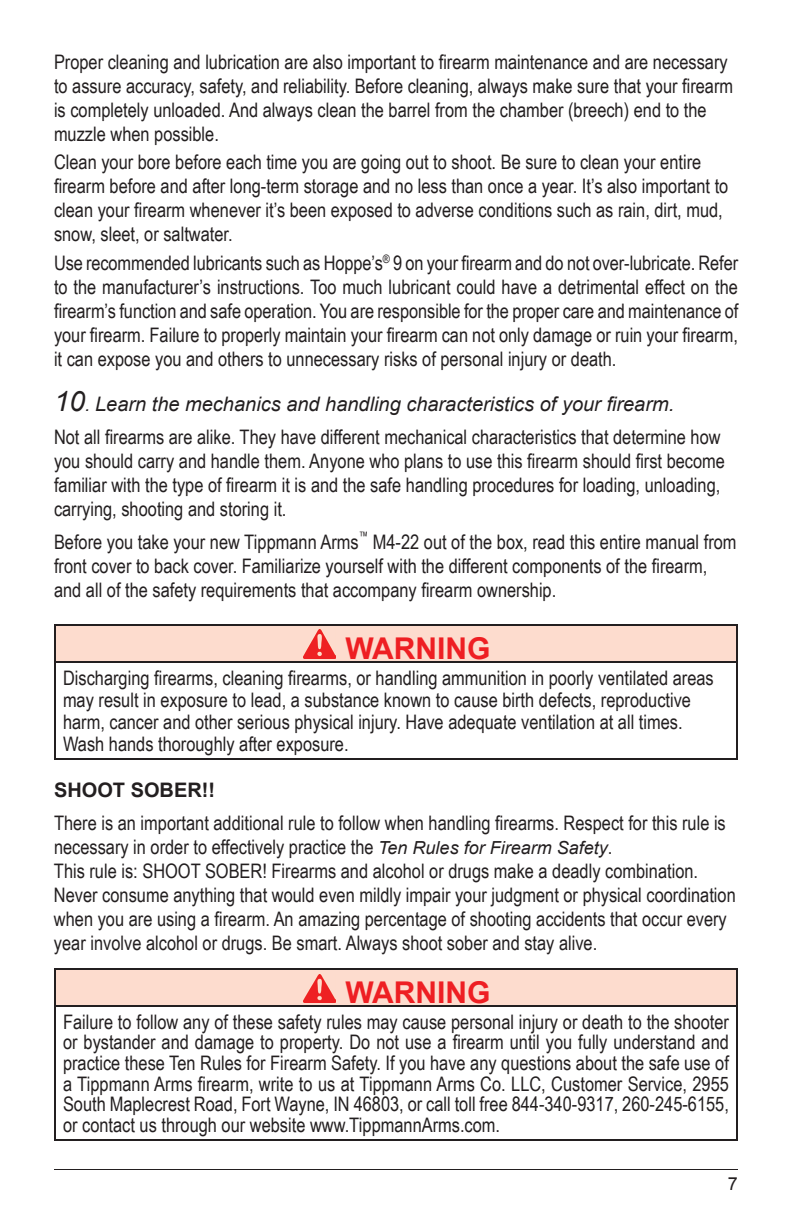
<style>
.page{position:relative;width:792px;height:1224px;background:#fff}
.page>*{position:absolute;margin:0;border:0;box-sizing:border-box;transform-origin:0 0}
.t1{font:700 30px "Arial";color:#ee1f23}
.t2{font:20px/24px "Arial Narrow";color:#231f20}
.t3{font:italic 20px "Arial";color:#231f20}
.t4{font:700 20px "Arial";color:#231f20}
.t5{font:18px "Arial";color:#231f20}
.s1{font-size:28px}
.s2{font-size:18px}
.s3{font-family:"Arial";font-style:italic;font-size:18px}
</style>
<div class="page">
<hr style="left:54px;top:1170px;width:684px;height:1px;background:#231f20">
<div style="left:55px;top:625px;width:682px;height:37px;background:#fddcce"></div>
<hr style="left:54px;top:624px;width:684px;height:2px;background:#231f20">
<hr style="left:54px;top:626px;width:2px;height:35px;background:#231f20">
<hr style="left:736px;top:626px;width:2px;height:35px;background:#231f20">
<hr style="left:54px;top:661px;width:684px;height:2px;background:#231f20">
<hr style="left:54px;top:663px;width:2px;height:95px;background:#231f20">
<hr style="left:736px;top:663px;width:2px;height:95px;background:#231f20">
<hr style="left:54px;top:758px;width:684px;height:2px;background:#231f20">
<img style="left:304px;top:630px;width:31px;height:29px">
<div style="left:55px;top:969px;width:682px;height:37px;background:#fddcce"></div>
<hr style="left:54px;top:968px;width:684px;height:2px;background:#231f20">
<hr style="left:54px;top:970px;width:2px;height:35px;background:#231f20">
<hr style="left:736px;top:970px;width:2px;height:35px;background:#231f20">
<hr style="left:54px;top:1005px;width:684px;height:2px;background:#231f20">
<hr style="left:54px;top:1007px;width:2px;height:132px;background:#231f20">
<hr style="left:736px;top:1007px;width:2px;height:132px;background:#231f20">
<hr style="left:54px;top:1139px;width:684px;height:2px;background:#231f20">
<img style="left:304px;top:974px;width:31px;height:29px">
<p class="t2" style="left:54px;top:49px;width:681px">Proper cleaning and lubrication are also important to firearm maintenance and are necessary to assure accuracy, safety, and reliability. Before cleaning, always make sure that your firearm is completely unloaded. And always clean the barrel from the chamber (breech) end to the muzzle when possible.</p>
<p class="t2" style="left:54px;top:149px;width:676px">Clean your bore before each time you are going out to shoot. Be sure to clean your entire firearm before and after long-term storage and no less than once a year. It’s also important to clean your firearm whenever it’s been exposed to adverse conditions such as rain, dirt, mud, snow, sleet, or saltwater.</p>
<p class="t2" style="left:54px;top:250px;width:686px;text-align:justify">Use recommended lubricants such as Hoppe’s<sup>®</sup> 9 on your firearm and do not over-lubricate. Refer to the manufacturer’s instructions. Too much lubricant could have a detrimental effect on the firearm’s function and safe operation. You are responsible for the proper care and maintenance of your firearm. Failure to properly maintain your firearm can not only damage or ruin your firearm, it can expose you and others to unnecessary risks of personal injury or death.</p>
<p class="t3" style="left:54px;top:391px;width:622px"><span class="s1">10</span><span class="s2">.</span> Learn the mechanics and handling characteristics of your firearm.</p>
<p class="t2" style="left:54px;top:424px;width:673px">Not all firearms are alike. They have different mechanical characteristics that determine how you should carry and handle them. Anyone who plans to use this firearm should first become familiar with the type of firearm it is and the safe handling procedures for loading, unloading, carrying, shooting and storing it.</p>
<p class="t2" style="left:54px;top:529px;width:684px">Before you take your new Tippmann Arms<sup>™</sup> M4-22 out of the box, read this entire manual from front cover to back cover. Familiarize yourself with the different components of the firearm, and all of the safety requirements that accompany firearm ownership.</p>
<h1 class="t1" style="left:345px;top:628px;width:146px">WARNING</h1>
<p class="t2" style="left:63px;top:666px;width:652px;line-height:22px">Discharging firearms, cleaning firearms, or handling ammunition in poorly ventilated areas may result in exposure to lead, a substance known to cause birth defects, reproductive harm, cancer and other serious physical injury. Have adequate ventilation at all times.<br>Wash hands thoroughly after exposure.</p>
<p class="t4" style="left:54px;top:777px;width:163px">SHOOT SOBER!!</p>
<p class="t2" style="left:54px;top:810px;width:683px">There is an important additional rule to follow when handling firearms. Respect for this rule is necessary in order to effectively practice the <span class="s3">Ten Rules for Firearm Safety</span>.<br>This rule is: SHOOT SOBER! Firearms and alcohol or drugs make a deadly combination.<br>Never consume anything that would even mildly impair your judgment or physical coordination when you are using a firearm. An amazing percentage of shooting accidents that occur every year involve alcohol or drugs. Be smart. Always shoot sober and stay alive.</p>
<h1 class="t1" style="left:345px;top:973px;width:146px">WARNING</h1>
<p class="t2" style="left:63px;top:1011px;width:667px;line-height:20.6px;text-align:justify">Failure to follow any of these safety rules may cause personal injury or death to the shooter or bystander and damage to property. Do not use a firearm until you fully understand and practice these Ten Rules for Firearm Safety. If you have any questions about the safe use of a Tippmann Arms firearm, write to us at Tippmann Arms Co. LLC, Customer Service, 2955<br>South Maplecrest Road, Fort Wayne, IN 46803, or call toll free 844-340-9317, 260-245-6155, or contact us through our website www.TippmannArms.com.</p>
<p class="t5" style="left:728px;top:1172px;width:12px">7</p>
</div>
